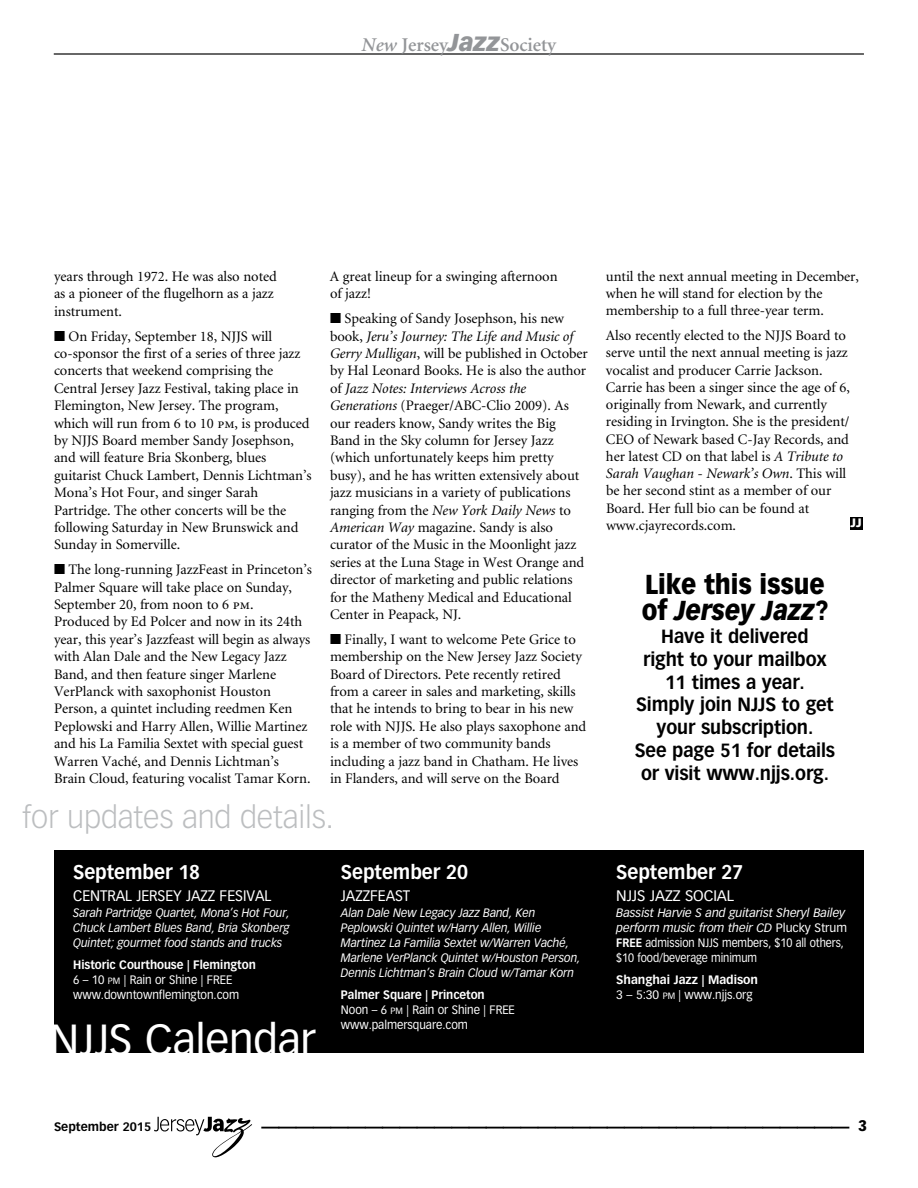
<style>
.page{position:relative;width:918px;height:1188px;background:#fff}
.page>*{position:absolute;margin:0;border:0;box-sizing:border-box;transform-origin:0 0}
.t1{font:42.75px "Vectora LH";letter-spacing:-.005em;color:#fff}
.t2{font:700 36px "Vectora LH";color:#000}
.t3{font:300 30.6px "Vectora LH";letter-spacing:-.005em;color:#bcbec0}
.t4{font:900 27px/25.7px "Vectora LH";letter-spacing:-.005em;color:#000;scale:.9 1}
.t5{font:700 19.5px "Vectora LH";letter-spacing:-.005em;color:#fff;scale:.95 1}
.t6{font:600 19.5px "Minion";letter-spacing:-.005em;color:#939598}
.t7{font:700 18.75px/22.8px "Vectora LH";letter-spacing:-.005em;color:#000;text-align:center;scale:.95 1}
.t8{font:15px "Vectora LH";letter-spacing:-.005em;color:#fff;scale:.95 1}
.t9{font:15px "Vectora LH";letter-spacing:-.005em;color:#fff}
.t10{font:900 15px "Vectora LH";color:#000}
.t11{font:14.55px/17.4px "Minion";letter-spacing:-.005em;color:#000}
.t12{font:italic 12px/15px "Vectora LH";letter-spacing:-.005em;color:#fff;text-align:justify;scale:.95 1}
.t13{font:12px/15px "Vectora LH";letter-spacing:-.005em;color:#fff;scale:.95 1}
.t14{font:12px/15px "Vectora LH";letter-spacing:-.005em;color:#fff}
.t15{font:700 12px/15px "Vectora LH";letter-spacing:-.005em;color:#fff}
.t16{font:700 12px "Vectora LH";color:#000}
.t17{font:900 12px "Vectora LH";color:#fff}
.s1{font-style:italic}
.s2{font-family:"Vectora LH";font-weight:900;font-style:italic;font-size:24px}
.s3{font-family:"Minion Regular SC"}
.s4{font-weight:700}
.s5{font-size:9px}
.s6{font-weight:400}
.s7{font-weight:400;font-size:9px}
</style>
<div class="page">
<svg style="left:154px;top:1117px;width:98px;height:40px"></svg>
<hr style="left:54px;top:54px;width:810px;height:1px;background:#000">
<div style="left:54px;top:850px;width:810px;height:203px;background:#000"></div>
<div style="left:850px;top:517px;width:12px;height:13px;background:#000"></div>
<h3 class="t6" style="left:362px;top:35px;width:196px"><span class="s1">New</span> Jersey<span class="s2">Jazz</span>Society</h3>
<p class="t11" style="left:54px;top:268px;width:224px">years through 1972. He was also noted as a pioneer of the flugelhorn as a jazz instrument.</p>
<p class="t11" style="left:54px;top:328px;width:259px">■ On Friday, September 18, NJJS will co-sponsor the first of a series of three jazz concerts that weekend comprising the Central Jersey Jazz Festival, taking place in Flemington, New Jersey. The program, which will run from 6 to 10 <span class="s3">pm</span>, is produced by NJJS Board member Sandy Josephson, and will feature Bria Skonberg, blues guitarist Chuck Lambert, Dennis Lichtman’s Mona’s Hot Four, and singer Sarah Partridge. The other concerts will be the following Saturday in New Brunswick and Sunday in Somerville.</p>
<p class="t11" style="left:54px;top:561px;width:260px">■ The long-running JazzFeast in Princeton’s Palmer Square will take place on Sunday, September 20, from noon to 6 <span class="s3">pm</span>.<br>Produced by Ed Polcer and now in its 24th year, this year’s Jazzfeast will begin as always with Alan Dale and the New Legacy Jazz Band, and then feature singer Marlene VerPlanck with saxophonist Houston Person, a quintet including reedmen Ken Peplowski and Harry Allen, Willie Martinez and his La Familia Sextet with special guest Warren Vaché, and Dennis Lichtman’s Brain Cloud, featuring vocalist Tamar Korn.</p>
<p class="t11" style="left:330px;top:268px;width:229px">A great lineup for a swinging afternoon of jazz!</p>
<p class="t11" style="left:330px;top:310px;width:259px">■ Speaking of Sandy Josephson, his new book, <span class="s1">Jeru’s Journey: The Life and Music of Gerry Mulligan</span>, will be published in October by Hal Leonard Books. He is also the author of <span class="s1">Jazz Notes: Interviews Across the Generations</span> (Praeger/ABC-Clio 2009). As our readers know, Sandy writes the Big Band in the Sky column for Jersey Jazz (which unfortunately keeps him pretty busy), and he has written extensively about jazz musicians in a variety of publications ranging from the <span class="s1">New York Daily News</span> to <span class="s1">American Way</span> magazine. Sandy is also curator of the Music in the Moonlight jazz series at the Luna Stage in West Orange and director of marketing and public relations for the Matheny Medical and Educational Center in Peapack, NJ.</p>
<p class="t11" style="left:330px;top:631px;width:258px">■ Finally, I want to welcome Pete Grice to membership on the New Jersey Jazz Society Board of Directors. Pete recently retired from a career in sales and marketing, skills that he intends to bring to bear in his new role with NJJS. He also plays saxophone and is a member of two community bands including a jazz band in Chatham. He lives in Flanders, and will serve on the Board</p>
<h3 class="t3" style="left:22px;top:800px;width:313px">for updates and details.</h3>
<h3 class="t5" style="left:73px;top:861px;width:135px">September 18</h3>
<p class="t8" style="left:73px;top:887px;width:171px">CENTRAL JERSEY Jazz Fesival</p>
<p class="t12" style="left:73px;top:905px;width:229px">Sarah Partridge Quartet, Mona’s Hot Four, Chuck Lambert Blues Band, Bria Skonberg Quintet; gourmet food stands and trucks</p>
<p class="t13" style="left:73px;top:957px;width:194px"><span class="s4">Historic Courthouse | Flemington<br></span>6 – 10 <span class="s5">PM</span> | Rain or Shine | FREE www.downtownflemington.com</p>
<h1 class="t1" style="left:49px;top:1015px;width:269px">NJJS Calendar</h1>
<h3 class="t5" style="left:341px;top:861px;width:135px">September 20</h3>
<p class="t8" style="left:341px;top:887px;width:75px">JAZZ FEAST</p>
<p class="t12" style="left:341px;top:905px;width:253px;text-align:left">Alan Dale New Legacy Jazz Band, Ken Peplowski Quintet w/Harry Allen, Willie Martinez La Familia Sextet w/Warren Vaché, Marlene VerPlanck Quintet w/Houston Person, Dennis Lichtman’s Brain Cloud w/Tamar Korn</p>
<p class="t13" style="left:341px;top:987px;width:185px"><span class="s4">Palmer Square | Princeton<br></span>Noon – 6 <span class="s5">PM</span> | Rain or Shine | FREE www.palmersquare.com</p>
<p class="t11" style="left:606px;top:268px;width:255px">until the next annual meeting in December, when he will stand for election by the membership to a full three-year term.</p>
<p class="t11" style="left:606px;top:327px;width:245px">Also recently elected to the NJJS Board to serve until the next annual meeting is jazz vocalist and producer Carrie Jackson.<br>Carrie has been a singer since the age of 6, originally from Newark, and currently residing in Irvington. She is the president/ CEO of Newark based C-Jay Records, and her latest CD on that label is <span class="s1">A Tribute to Sarah Vaughan - Newark’s Own</span>. This will be her second stint as a member of our Board. Her full bio can be found at www.cjayrecords.com.</p>
<p class="t17" style="left:851px;top:516px;width:13px">JJ</p>
<h3 class="t4" style="left:642px;top:572px;width:209px">Like this issue of <span class="s1">Jersey Jazz</span>?</h3>
<p class="t7" style="left:635px;top:625px;width:212px">Have it delivered<br>right to your mailbox<br>11 times a year.<br>Simply join NJJS to get your subscription.<br>See page 51 for details or visit www.njjs.org.</p>
<h3 class="t5" style="left:616px;top:861px;width:135px">September 27</h3>
<p class="t9" style="left:616px;top:887px;width:119px">NJJS JAZZ SOCIAL</p>
<p class="t14" style="left:616px;top:905px;width:232px"><span class="s1">Bassist Harvie S and guitarist Sheryl Bailey perform music from their CD</span> Plucky Strum <span class="s4">FREE</span> admission NJJS members, $10 all others, $10 food/beverage minimum</p>
<p class="t15" style="left:616px;top:972px;width:143px">Shanghai Jazz | Madison<br><span class="s6">3 – 5:30</span> <span class="s7">PM</span> <span class="s6">|</span> <span class="s6">www.njjs.org</span></p>
<p class="t16" style="left:54px;top:1120px;width:99px">September 2015</p>
<h2 class="t2" style="left:261px;top:1089px;width:590px">__________________________________</h2>
<p class="t10" style="left:858px;top:1117px;width:10px">3</p>
</div>
